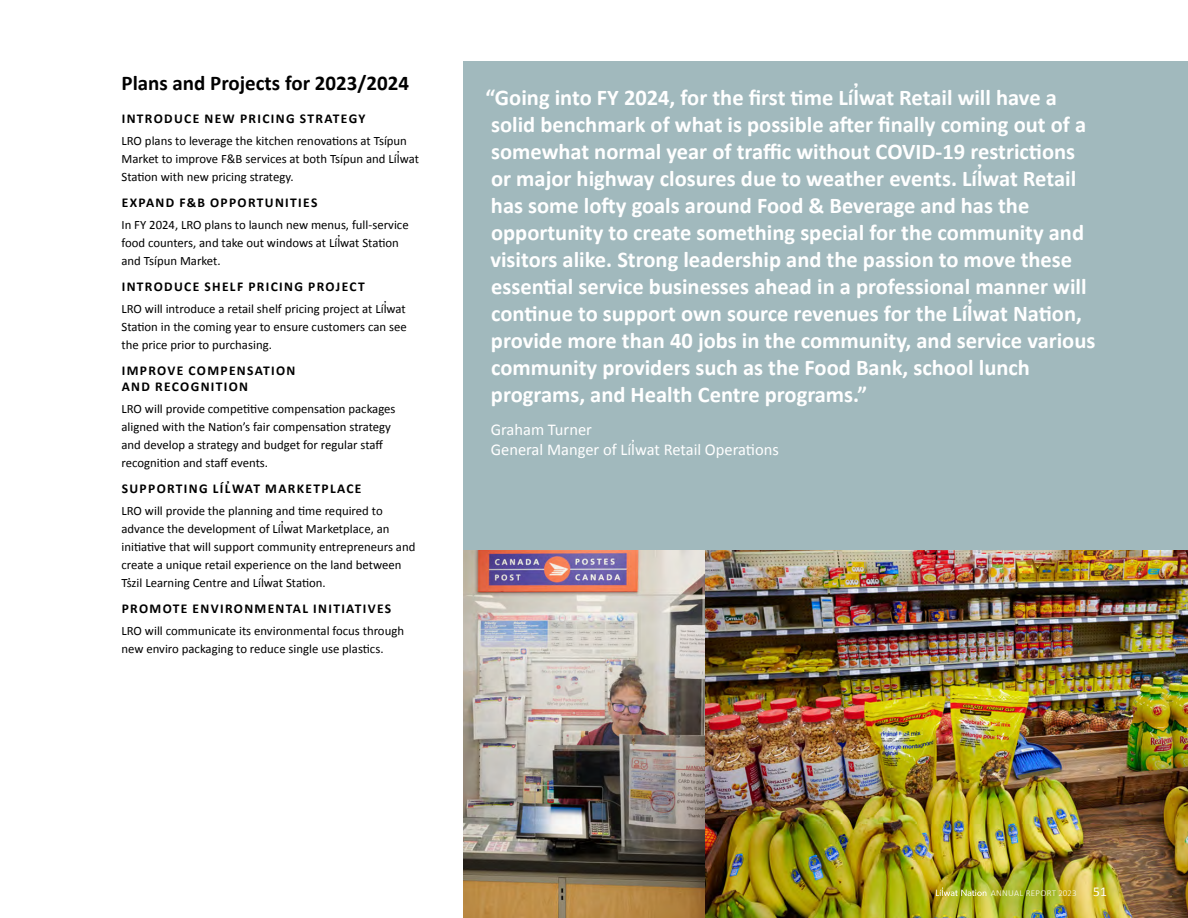
<style>
.page{position:relative;width:1188px;height:918px;background:#fff}
.page>*{position:absolute;margin:0;border:0;box-sizing:border-box;transform-origin:0 0}
.t1{font:700 22.5px/27.5px "Calibri";color:#fff}
.t2{font:700 21px "Calibri";color:#000}
.t3{font:16.5px/19.8px "Calibri";color:#fff}
.t4{font:700 13.5px/16.2px "Calibri";letter-spacing:.1em;color:#000}
.t5{font:12.75px/18px "Calibri";color:#000}
.t6{font:300 9px "Calibri";letter-spacing:.04em;color:#fff}
.s1{font-weight:400;font-size:13.5px}
</style>
<div class="page">
<img style="left:464px;top:550px;width:724px;height:368px">
<svg style="left:936px;top:887px;width:50px;height:9px"></svg>
<div style="left:464px;top:61px;width:724px;height:489px;background:#a1b9bd"></div>
<h2 class="t2" style="left:122px;top:70px;width:289px">Plans and Projects for 2023/2024</h2>
<p class="t4" style="left:122px;top:111px;width:245px">INTRODUCE NEW PRICING STRATEGY</p>
<p class="t5" style="left:122px;top:132px;width:299px">LRO plans to leverage the kitchen renovations at Tsípun<br>Market to improve F&amp;B services at both Tsípun and Lílwat</p>
<p class="t5" style="left:401px;top:149px;width:6px">̓</p>
<p class="t5" style="left:121px;top:168px;width:174px">Station with new pricing strategy.</p>
<p class="t4" style="left:122px;top:195px;width:197px">EXPAND F&amp;B OPPORTUNITIES</p>
<p class="t5" style="left:122px;top:216px;width:289px">In FY 2024, LRO plans to launch new menus, full-service food counters, and take out windows at Lílwat Station</p>
<p class="t5" style="left:342px;top:233px;width:6px">̓</p>
<p class="t5" style="left:122px;top:252px;width:101px">and Tsípun Market.</p>
<p class="t4" style="left:122px;top:279px;width:244px">INTRODUCE SHELF PRICING PROJECT</p>
<p class="t5" style="left:122px;top:299px;width:286px">LRO will introduce a retail shelf pricing project at Lílwat</p>
<p class="t5" style="left:121px;top:299px;width:287px;text-indent:267px">̓<br>Station in the coming year to ensure customers can see the price prior to purchasing.</p>
<p class="t4" style="left:122px;top:363px;width:175px">IMPROVE COMPENSATION<br>AND RECOGNITION</p>
<p class="t5" style="left:122px;top:400px;width:276px">LRO will provide competitive compensation packages aligned with the Nation’s fair compensation strategy and develop a strategy and budget for regular staff recognition and staff events.</p>
<p class="t4" style="left:122px;top:481px;width:241px">SUPPORTING LÍL̓WAT MARKETPLACE</p>
<p class="t5" style="left:122px;top:502px;width:270px">LRO will provide the planning and time required to advance the development of Lílwat Marketplace, an</p>
<p class="t5" style="left:121px;top:519px;width:295px;text-indent:164px">̓<br>initiative that will support community entrepreneurs and create a unique retail experience on the land between Tszil Learning Centre and Lílwat Station.</p>
<p class="t5" style="left:265px;top:573px;width:6px">̓</p>
<p class="t4" style="left:122px;top:601px;width:271px">PROMOTE ENVIRONMENTAL INITIATIVES</p>
<p class="t5" style="left:122px;top:622px;width:284px">LRO will communicate its environmental focus through new enviro packaging to reduce single use plastics.</p>
<p class="t5" style="left:132px;top:573px;width:6px">̓</p>
<h1 class="t1" style="left:491px;top:82px;width:597px;text-indent:370px">̓<br>solid benchmark of what is possible after finally coming out of a somewhat normal year of traffic without COVID-19 restrictions or major highway closures due to weather events. Lílwat Retail</h1>
<h1 class="t1" style="left:486px;top:83px;width:573px">“Going into FY 2024, for the first time Lílwat Retail will have a</h1>
<p class="t1" style="left:490px;top:163px;width:598px;text-indent:495px">̓<br>has some lofty goals around Food &amp; Beverage and has the opportunity to create something special for the community and visitors alike. Strong leadership and the passion to move these essential service businesses ahead in a professional manner will continue to support own source revenues for the Lílwat Nation,</p>
<h1 class="t1" style="left:491px;top:298px;width:606px;text-indent:484px">̓<br>provide more than 40 jobs in the community, and service various community providers such as the Food Bank, school lunch programs, and Health Centre programs.”</h1>
<p class="t3" style="left:491px;top:420px;width:290px">Graham Turner<br>General Manger of Lílwat Retail Operations</p>
<p class="t3" style="left:637px;top:439px;width:7px">̓</p>
<p class="t6" style="left:991px;top:887px;width:118px">ANNUAL REPORT 2023 <span class="s1">51</span></p>
</div>
